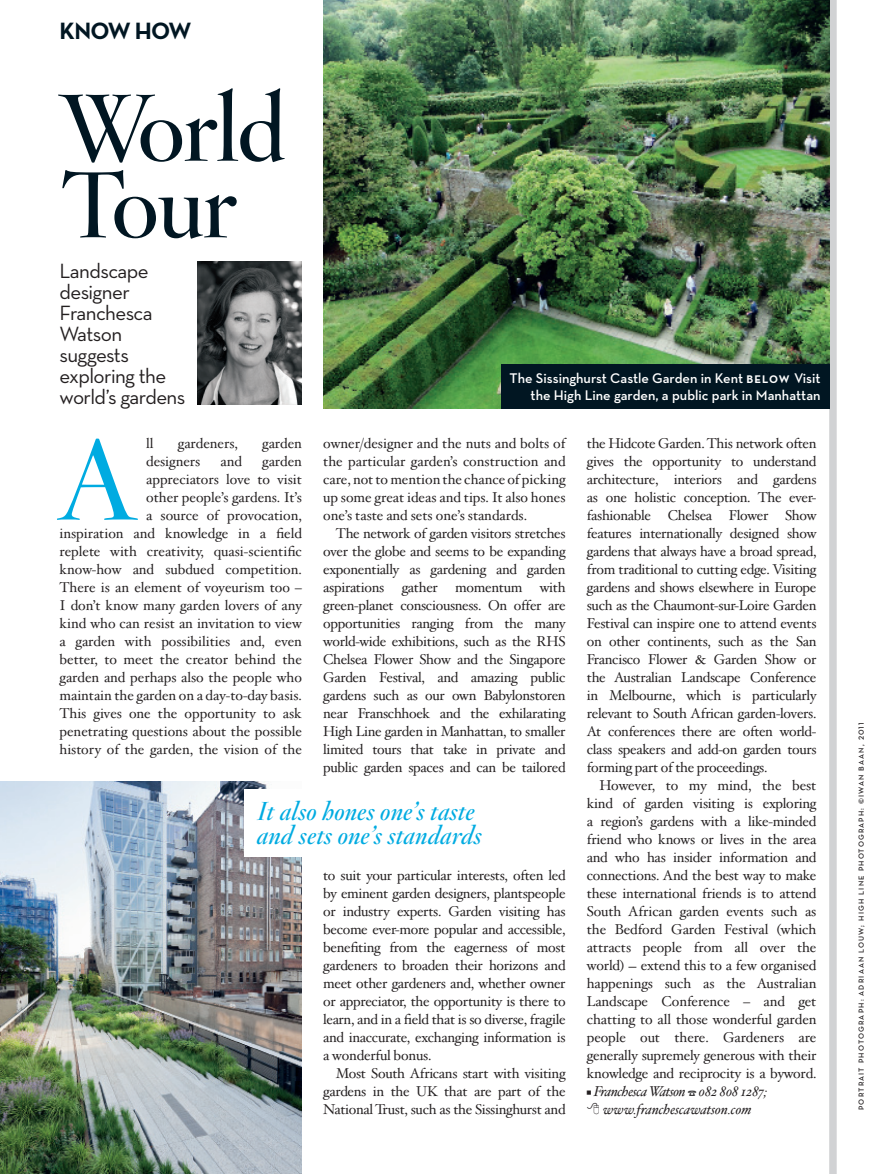
<style>
.page{position:relative;width:893px;height:1174px;background:#fff}
.page>*{position:absolute;margin:0;border:0;box-sizing:border-box;transform-origin:0 0}
.Header___Hoefler_Bas{font:111px "Hoefler Titling HTF Sm Roman";color:#00abe1}
.Header___Hoefler_Bas-2{font:93px/76.5px "Hoefler Titling HTF Sm Roman";letter-spacing:-.02em;color:#011622}
.BodyCopy_-_Hoefler{font:italic 25.5px/24px "Hoefler Titling HTF Sm";letter-spacing:.01em;color:#00abe1}
.Strap___Feature{font:700 24px "Neutra Text TFPS";letter-spacing:-.03em;color:#011622}
.Caption_-_Features{font:21px/21px "Neutra Text";letter-spacing:-.03em;color:#231f20}
.BodyCopy_-_Hoefler-2{font:14.25px/18px "Hoefler Text";color:#231f20;text-align:justify}
.Caption_-_Features-2{font:600 14.25px/16.5px "Neutra Text";color:#fff;text-align:right}
.BodyCopy_-_Hoefler-3{font:italic 14.25px "Hoefler Text";letter-spacing:-.025em;color:#231f20}
.BodyCopy_-_Hoefler-4{font:italic 14.25px "Hoefler Text";color:#231f20}
.Gutter_Credit{font:7.5px "Neutra Text PS Demi Alt";letter-spacing:.15em;color:#231f20}
.s1{font-family:"Neutra Text TFPS Bold Alt";font-weight:400;font-size:11.25px}
.s2{font-family:"Neutra Text"}
</style>
<div class="page">
<img style="left:0;top:781px;width:302px;height:393px">
<div style="left:829px;top:0;width:8px;height:1174px;background:#d1d2d4"></div>
<img style="left:197px;top:262px;width:105px;height:142px">
<div style="left:244px;top:789px;width:322px;height:67px;background:#fff"></div>
<img style="left:323px;top:0;width:506px;height:408px">
<div style="left:501px;top:364px;width:328px;height:44px;background:#011622"></div>
<p class="Strap___Feature" style="left:60px;top:16px;width:133px">KNOW HOW</p>
<p class="Header___Hoefler_Bas-2" style="left:60px;top:89px;width:228px">World<br>Tour</p>
<p class="Caption_-_Features" style="left:60px;top:260px;width:127px">Landscape designer<br>Franchesca<br>Watson suggests exploring the world’s gardens</p>
<p class="Caption_-_Features-2" style="left:510px;top:370px;width:313px">The Sissinghurst Castle Garden in Kent <span class="s1">BELOW</span> Visit the High Line garden, a public park in Manhattan</p>
<p class="BodyCopy_-_Hoefler-2" style="left:146px;top:435px;width:9px">ll</p>
<p class="BodyCopy_-_Hoefler-2" style="left:178px;top:435px;width:62px">gardeners,</p>
<p class="BodyCopy_-_Hoefler-2" style="left:262px;top:435px;width:41px">garden</p>
<p class="BodyCopy_-_Hoefler-2" style="left:146px;top:453px;width:56px">designers</p>
<p class="BodyCopy_-_Hoefler-2" style="left:220px;top:453px;width:23px">and</p>
<p class="Header___Hoefler_Bas" style="left:60px;top:408px;width:77px">A</p>
<p class="BodyCopy_-_Hoefler-2" style="left:60px;top:453px;width:244px;text-align:right">garden<br>appreciators love to visit<br>other people’s gardens. It’s<br>a source of provocation,<br>inspiration and knowledge in a field replete with creativity, quasi-scientific know-how and subdued competition.<br>There is an element of voyeurism too – I don’t know many garden lovers of any kind who can resist an invitation to view a garden with possibilities and, even better, to meet the creator behind the garden and perhaps also the people who maintain the garden on a day-to-day basis.<br>This gives one the opportunity to ask penetrating questions about the possible history of the garden, the vision of the</p>
<p class="BodyCopy_-_Hoefler-2" style="left:323px;top:435px;width:244px">owner/designer and the nuts and bolts of the particular garden’s construction and care, not to mention the chance of picking up some great ideas and tips. It also hones one’s taste and sets one’s standards.</p>
<p class="BodyCopy_-_Hoefler-2" style="left:323px;top:525px;width:244px;text-indent:13px">The network of garden visitors stretches over the globe and seems to be expanding exponentially as gardening and garden aspirations gather momentum with green-planet consciousness. On offer are opportunities ranging from the many world-wide exhibitions, such as the RHS Chelsea Flower Show and the Singapore Garden Festival, and amazing public gardens such as our own Babylonstoren near Franschhoek and the exhilarating High Line garden in Manhattan, to smaller limited tours that take in private and public garden spaces and can be tailored</p>
<p class="BodyCopy_-_Hoefler" style="left:257px;top:800px;width:226px">It also hones one’s taste and sets one’s standards</p>
<p class="BodyCopy_-_Hoefler-2" style="left:323px;top:867px;width:244px">to suit your particular interests, often led by eminent garden designers, plantspeople or industry experts. Garden visiting has become ever-more popular and accessible, benefiting from the eagerness of most gardeners to broaden their horizons and meet other gardeners and, whether owner or appreciator, the opportunity is there to learn, and in a field that is so diverse, fragile and inaccurate, exchanging information is a wonderful bonus.</p>
<p class="BodyCopy_-_Hoefler-2" style="left:323px;top:1065px;width:244px;text-indent:13px">Most South Africans start with visiting gardens in the UK that are part of the National Trust, such as the Sissinghurst and</p>
<p class="BodyCopy_-_Hoefler-2" style="left:587px;top:435px;width:231px">the Hidcote Garden. This network often gives the opportunity to understand architecture, interiors and gardens as one holistic conception. The ever&shy;fashionable Chelsea Flower Show features internationally designed show gardens that always have a broad spread, from traditional to cutting edge. Visiting gardens and shows elsewhere in Europe such as the Chaumont-sur-Loire Garden Festival can inspire one to attend events on other continents, such as the San Francisco Flower &amp; Garden Show or the Australian Landscape Conference in Melbourne, which is particularly relevant to South African garden-lovers.<br>At conferences there are often world&shy;class speakers and add-on garden tours forming part of the proceedings.</p>
<p class="BodyCopy_-_Hoefler-2" style="left:587px;top:777px;width:231px;text-indent:13px">However, to my mind, the best kind of garden visiting is exploring a region’s gardens with a like-minded friend who knows or lives in the area and who has insider information and connections. And the best way to make these international friends is to attend South African garden events such as the Bedford Garden Festival (which attracts people from all over the world) <span class="s2">—</span> extend this to a few organised happenings such as the Australian Landscape Conference – and get chatting to all those wonderful garden people out there. Gardeners are generally supremely generous with their knowledge and reciprocity is a byword.</p>
<p class="BodyCopy_-_Hoefler-3" style="left:587px;top:1083px;width:182px">■ Franchesca Watson 082 808 1287;</p>
<p class="BodyCopy_-_Hoefler-4" style="left:603px;top:1101px;width:150px">www.franchescawatson.com</p>
<p class="Gutter_Credit" style="left:857px;top:1110px;width:389px;rotate:-90deg">PORTRAIT PHOTOGRAPH: ADRIAAN LOUW; HIGH LINE PHOTOGRAPH: ©IWAN BAAN, 2011</p>
</div>
